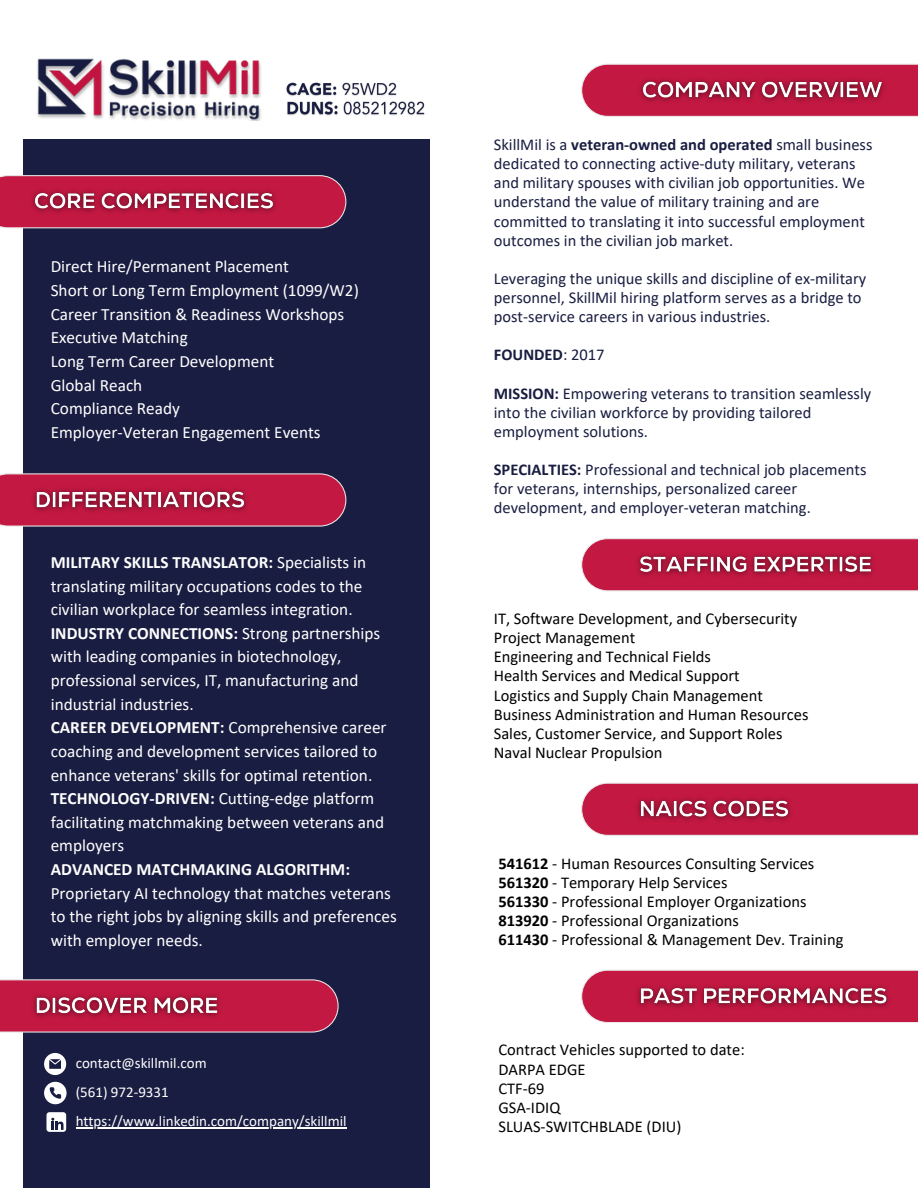
<style>
.page{position:relative;width:918px;height:1188px;background:#fff}
.page>*{position:absolute;margin:0;border:0;box-sizing:border-box;transform-origin:0 0}
.t1{font:17.25px/23.7px "Calibri";color:#fff}
.t2{font:16.5px/19.2px "Calibri";color:#191d41}
.t3{font:16.5px/19.2px "Calibri";color:#000}
.t4{font:700 16.5px "Calibri";color:#191d41}
.t5{font:15px "Calibri";color:#fff}
.s1{font-weight:700}
.s2{font-weight:400}
</style>
<div class="page">
<svg style="left:581px;top:64px;width:337px;height:53px;background:#c83156"></svg>
<img style="left:634px;top:72px;width:259px;height:36px">
<svg style="left:581px;top:538px;width:337px;height:53px;background:#c83156"></svg>
<img style="left:631px;top:546px;width:251px;height:37px">
<svg style="left:581px;top:783px;width:337px;height:53px;background:#c62a50"></svg>
<img style="left:632px;top:791px;width:165px;height:36px">
<svg style="left:581px;top:970px;width:337px;height:53px;background:#c83156"></svg>
<img style="left:632px;top:978px;width:265px;height:36px">
<div style="left:23px;top:140px;width:406px;height:1048px;background:#191d41"></div>
<svg style="left:0;top:473px;width:346px;height:53px;background:#bf244b"></svg>
<img style="left:27px;top:482px;width:226px;height:36px">
<svg style="left:44px;top:1082px;width:23px;height:22px"></svg>
<svg style="left:44px;top:1053px;width:22px;height:22px"></svg>
<div style="left:46px;top:1112px;width:20px;height:20px;background:#fff;border-radius:3px"></div>
<svg style="left:51px;top:1118px;width:13px;height:12px"></svg>
<hr style="left:76px;top:1127px;width:271px;height:1px;background:#fff">
<svg style="left:0;top:175px;width:346px;height:53px;background:#bf274e"></svg>
<svg style="left:0;top:979px;width:339px;height:53px;background:#be234a"></svg>
<img style="left:37px;top:58px;width:224px;height:62px">
<img style="left:286px;top:82px;width:111px;height:14px">
<img style="left:287px;top:101px;width:138px;height:15px">
<img style="left:26px;top:184px;width:257px;height:36px">
<img style="left:27px;top:988px;width:201px;height:36px">
<p class="t1" style="left:51px;top:256px;width:240px">Direct Hire/Permanent Placement</p>
<p class="t1" style="left:51px;top:280px;width:310px">Short or Long Term Employment (1099/W2)<br>Career Transition &amp; Readiness Workshops<br>Executive Matching<br>Long Term Career Development</p>
<p class="t1" style="left:51px;top:374px;width:131px">Global Reach<br>Compliance Ready</p>
<p class="t1" style="left:51px;top:422px;width:271px">Employer-Veteran Engagement Events</p>
<p class="t1" style="left:51px;top:552px;width:337px"><span class="s1">MILITARY SKILLS TRANSLATOR:</span> Specialists in translating military occupations codes to the civilian workplace for seamless integration.<br><span class="s1">INDUSTRY CONNECTIONS:</span> Strong partnerships with leading companies in biotechnology, professional services, IT, manufacturing and industrial industries.<br><span class="s1">CAREER DEVELOPMENT:</span> Comprehensive career coaching and development services tailored to enhance veterans' skills for optimal retention.</p>
<h3 class="t1" style="left:51px;top:788px;width:335px"><span class="s1">TECHNOLOGY-DRIVEN:</span> Cutting-edge platform facilitating matchmaking between veterans and employers</h3>
<h3 class="t1" style="left:51px;top:859px;width:348px"><span class="s1">ADVANCED MATCHMAKING ALGORITHM:<br></span>Proprietary AI technology that matches veterans to the right jobs by aligning skills and preferences with employer needs.</h3>
<p class="t5" style="left:76px;top:1057px;width:132px">contact@skillmil.com</p>
<p class="t5" style="left:76px;top:1085px;width:95px">(561) 972-9331</p>
<p class="t5" style="left:76px;top:1115px;width:272px">https://www.linkedin.com/company/skillmil</p>
<p class="t2" style="left:494px;top:136px;width:380px">SkillMil is a <span class="s1">veteran-owned and operated</span> small business dedicated to connecting active-duty military, veterans and military spouses with civilian job opportunities. We understand the value of military training and are committed to translating it into successful employment outcomes in the civilian job market.</p>
<h3 class="t2" style="left:494px;top:270px;width:374px">Leveraging the unique skills and discipline of ex-military personnel, SkillMil hiring platform serves as a bridge to post-service careers in various industries.</h3>
<p class="t4" style="left:494px;top:348px;width:112px">FOUNDED<span class="s2">: 2017</span></p>
<h3 class="t2" style="left:494px;top:385px;width:379px"><span class="s1">MISSION:</span> Empowering veterans to transition seamlessly into the civilian workforce by providing tailored employment solutions.</h3>
<p class="t2" style="left:494px;top:461px;width:374px"><span class="s1">SPECIALTIES:</span> Professional and technical job placements for veterans, internships, personalized career development, and employer-veteran matching.</p>
<p class="t3" style="left:494px;top:610px;width:316px">IT, Software Development, and Cybersecurity Project Management<br>Engineering and Technical Fields<br>Health Services and Medical Support<br>Logistics and Supply Chain Management Business Administration and Human Resources Sales, Customer Service, and Support Roles Naval Nuclear Propulsion</p>
<h3 class="t3" style="left:498px;top:855px;width:347px"><span class="s1">541612</span> - Human Resources Consulting Services <span class="s1">561320</span> - Temporary Help Services<br><span class="s1">561330</span> - Professional Employer Organizations <span class="s1">813920</span> - Professional Organizations<br><span class="s1">611430</span> - Professional &amp; Management Dev. Training</h3>
<p class="t3" style="left:498px;top:1042px;width:248px">Contract Vehicles supported to date:</p>
<p class="t3" style="left:498px;top:1061px;width:184px">DARPA EDGE<br>CTF-69<br>GSA-IDIQ<br>SLUAS-SWITCHBLADE (DIU)</p>
</div>
